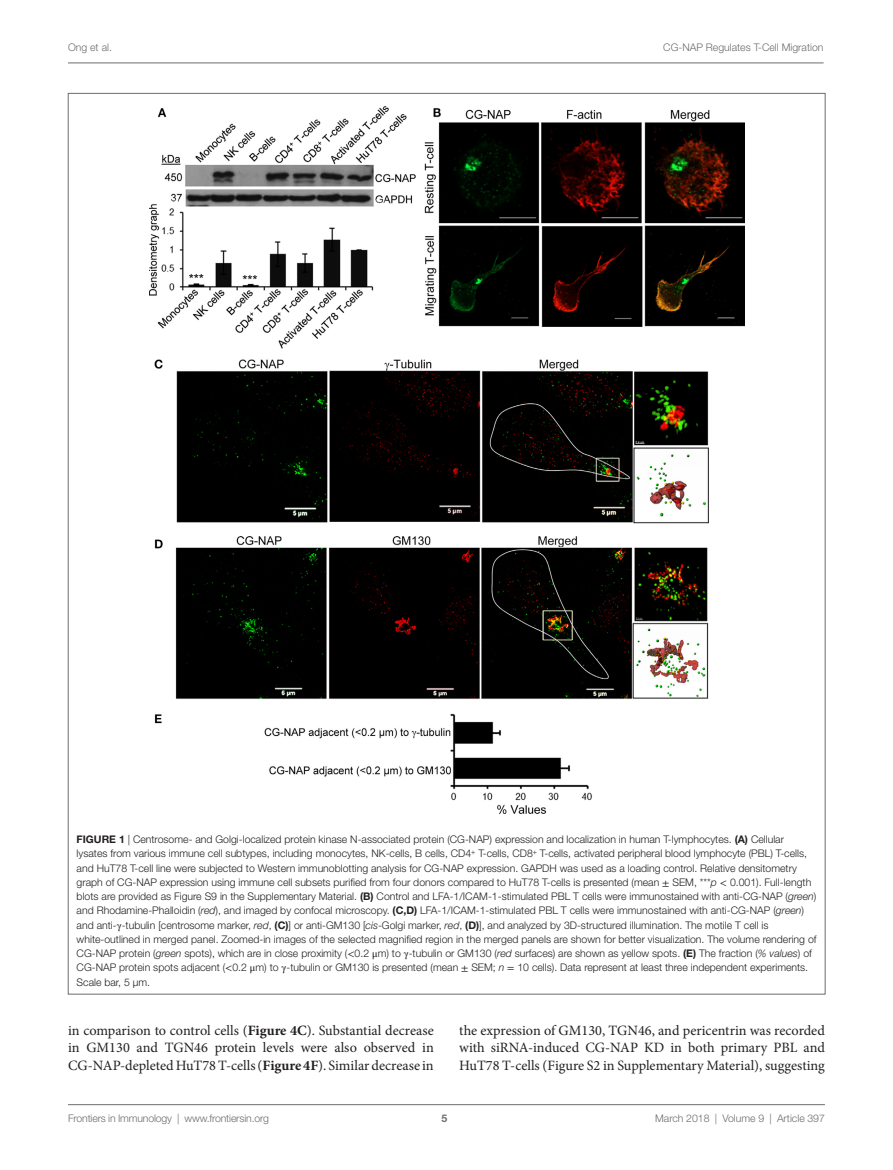
<style>
.page{position:relative;width:893px;height:1170px;background:#fff}
.page>*{position:absolute;margin:0;border:0;box-sizing:border-box;transform-origin:0 0}
.t1{font:14.25px/17.2px "Minion Pro";color:#231f20;text-align:justify}
.t2{font:300 10.5px/14.2px "Helvetica Neue LT Std";color:#231f20}
.t3{font:300 10.5px "Helvetica Neue LT Std";color:#6c6d70}
.t4{font:700 10.5px "Helvetica Neue LT Std";color:#6c6d70}
.s1{font-weight:700}
.s2{font-family:"STIX General";font-weight:400}
.s3{font-style:italic}
</style>
<div class="page">
<img style="left:149px;top:106px;width:595px;height:707px">
<hr style="left:68px;top:1104px;width:757px;height:1px;background:#6c6d70">
<hr style="left:68px;top:63px;width:755px;height:1px;background:#6c6d70">
<p class="t3" style="left:68px;top:41px;width:45px">Ong et al.</p>
<p class="t3" style="left:663px;top:41px;width:162px">CG-NAP Regulates T-Cell Migration</p>
<p class="t2" style="left:77px;top:832px;width:741px"><span class="s1">FIGURE 1</span> | Centrosome- and Golgi-localized protein kinase N-associated protein (CG-NAP) expression and localization in human T-lymphocytes. <span class="s1">(A)</span> Cellular lysates from various immune cell subtypes, including monocytes, NK-cells, B cells, CD4<sup>+</sup> T-cells, CD8<sup>+</sup> T-cells, activated peripheral blood lymphocyte (PBL) T-cells, and HuT78 T-cell line were subjected to Western immunoblotting analysis for CG-NAP expression. GAPDH was used as a loading control. Relative densitometry graph of CG-NAP expression using immune cell subsets purified from four donors compared to HuT78 T-cells is presented (mean <span class="s2">±</span> SEM, ***<span class="s3">p</span> <span class="s2">&lt;</span> 0.001). Full-length blots are provided as Figure S9 in the Supplementary Material. <span class="s1">(B)</span> Control and LFA-1/ICAM-1-stimulated PBL T cells were immunostained with anti-CG-NAP (<span class="s3">green</span>) and Rhodamine-Phalloidin (<span class="s3">red</span>), and imaged by confocal microscopy. <span class="s1">(C,D)</span> LFA-1/ICAM-1-stimulated PBL T cells were immunostained with anti-CG-NAP (<span class="s3">green</span>) and anti-<span class="s2">γ</span>-tubulin [centrosome marker, <span class="s3">red</span>, <span class="s1">(C)</span>] or anti-GM130 [<span class="s3">cis</span>-Golgi marker, <span class="s3">red</span>, <span class="s1">(D)</span>], and analyzed by 3D-structured illumination. The motile T cell is white-outlined in merged panel. Zoomed-in images of the selected magnified region in the merged panels are shown for better visualization. The volume rendering of CG-NAP protein (<span class="s3">green</span> spots), which are in close proximity (<span class="s2">&lt;</span>0.2 <span class="s2">μ</span>m) to <span class="s2">γ</span>-tubulin or GM130 (<span class="s3">red</span> surfaces) are shown as yellow spots. <span class="s1">(E)</span> The fraction (<span class="s3">% values</span>) of CG-NAP protein spots adjacent (<span class="s2">&lt;</span>0.2 <span class="s2">μ</span>m) to <span class="s2">γ</span>-tubulin or GM130 is presented (mean <span class="s2">±</span> SEM; <span class="s3">n</span> <span class="s2">=</span> 10 cells). Data represent at least three independent experiments.<br>Scale bar, 5 µm.</p>
<h1 class="t1" style="left:68px;top:1021px;width:367px">in comparison to control cells (<span class="s1">Figure 4C</span>). Substantial decrease in GM130 and TGN46 protein levels were also observed in CG-NAP-depleted HuT78 T-cells (<span class="s1">Figure 4F</span>). Similar decrease in</h1>
<h1 class="t1" style="left:459px;top:1021px;width:367px">the expression of GM130, TGN46, and pericentrin was recorded with siRNA-induced CG-NAP KD in both primary PBL and HuT78 T-cells (Figure S2 in Supplementary Material), suggesting</h1>
<p class="t3" style="left:68px;top:1111px;width:203px">Frontiers in Immunology | www.frontiersin.org</p>
<p class="t3" style="left:655px;top:1111px;width:171px">March 2018 | Volume 9 | Article 397</p>
<p class="t4" style="left:441px;top:1111px;width:7px">5</p>
</div>
